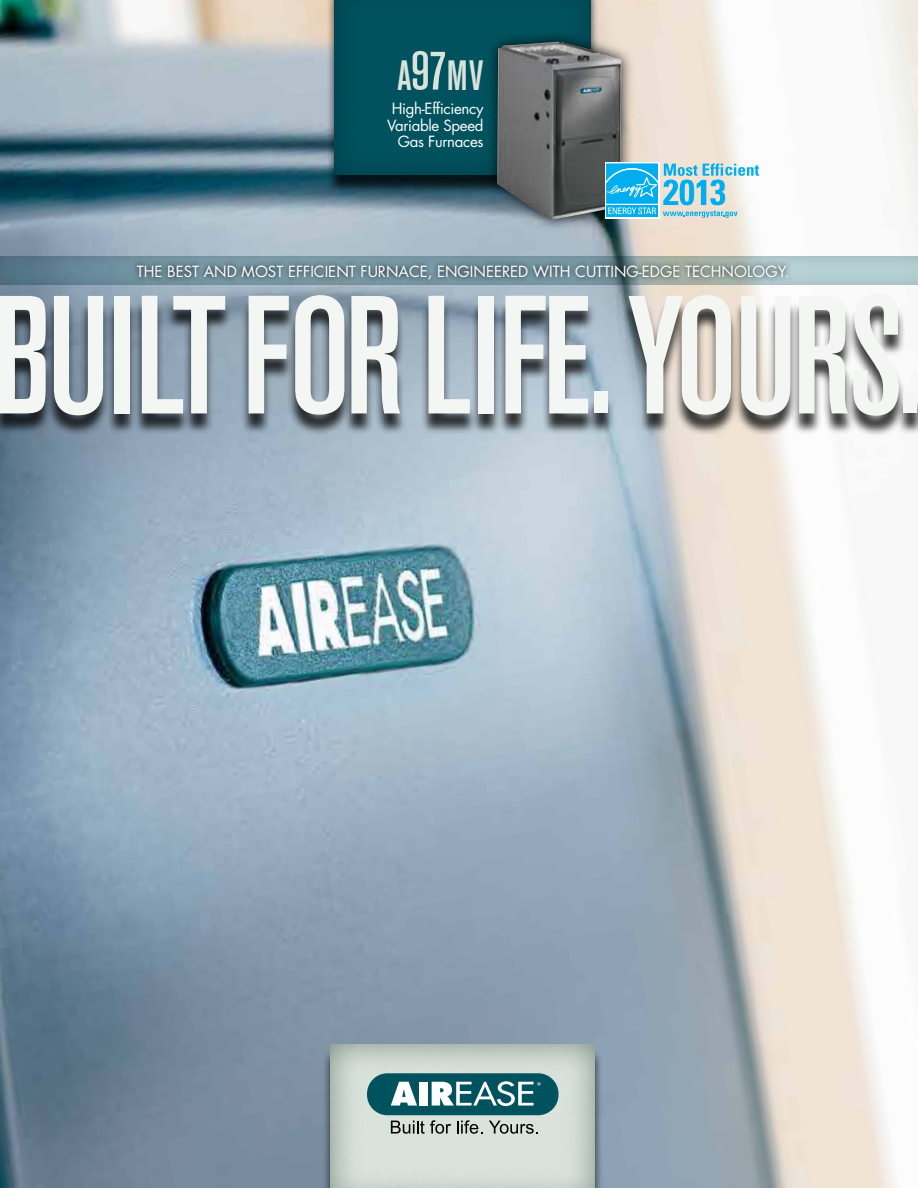
<style>
.page{position:relative;width:918px;height:1188px;background:#fff}
.page>*{position:absolute;margin:0;border:0;box-sizing:border-box;transform-origin:0 0}
.t1{font:500 condensed 166.5px "Akzidenz Grotesk BE";letter-spacing:-.02em;color:#f4f6f4}
.t2{font:500 condensed 42px "Akzidenz Grotesk BE";color:#d9e2db}
.t3{font:15px "Futura Std";color:#fff}
.t4{font:15px/16.5px "Futura Std";letter-spacing:-.02em;color:#fff;text-align:right}
.s1{font-size:54px}
</style>
<div class="page">
<img style="left:0;top:0;width:918px;height:1188px">
<svg style="left:0;top:256px;width:918px;height:30px;background:#8aa4ae"></svg>
<svg style="left:132px;top:260px;width:661px;height:25px;background:#728b92"></svg>
<div style="left:0;top:299px;width:918px;height:138px;background:#000;opacity:.75"></div>
<div style="left:326px;top:0;width:273px;height:195px;background:#000;opacity:.75"></div>
<div style="left:332px;top:0;width:259px;height:176px;background:#00535e"></div>
<div style="left:322px;top:1049px;width:281px;height:139px;background:#000;opacity:.75"></div>
<svg style="left:328px;top:1042px;width:269px;height:146px;background:#c9d4cd"></svg>
<div style="left:367px;top:1073px;width:192px;height:42px;background:#00535e;border-radius:20px"></div>
<svg style="left:391px;top:1082px;width:26px;height:24px"></svg>
<div style="left:419px;top:1082px;width:9px;height:24px;background:#fff"></div>
<svg style="left:391px;top:1120px;width:60px;height:14px"></svg>
<svg style="left:457px;top:1120px;width:25px;height:14px"></svg>
<svg style="left:489px;top:1121px;width:49px;height:13px"></svg>
<svg style="left:432px;top:1081px;width:109px;height:25px"></svg>
<div style="left:484px;top:29px;width:150px;height:204px;background:#000;opacity:.75"></div>
<img style="left:497px;top:42px;width:124px;height:178px">
<div style="left:605px;top:162px;width:55px;height:56px;background:#fff"></div>
<svg style="left:606px;top:163px;width:153px;height:55px;background:#82cfe8"></svg>
<h2 class="t2" style="left:397px;top:52px;width:87px">A<span class="s1">97</span>MV</h2>
<p class="t4" style="left:387px;top:101px;width:98px">High-Efficiency<br>Variable Speed<br>Gas Furnaces</p>
<p class="t3" style="left:137px;top:262px;width:654px">THE BEST AND MOST EFFICIENT FURNACE, ENGINEERED WITH CUTTING-EDGE TECHNOLOGY.</p>
<h1 class="t1" style="left:-7px;top:264px;width:931px">BUILT FOR LIFE. YOURS.</h1>
</div>
